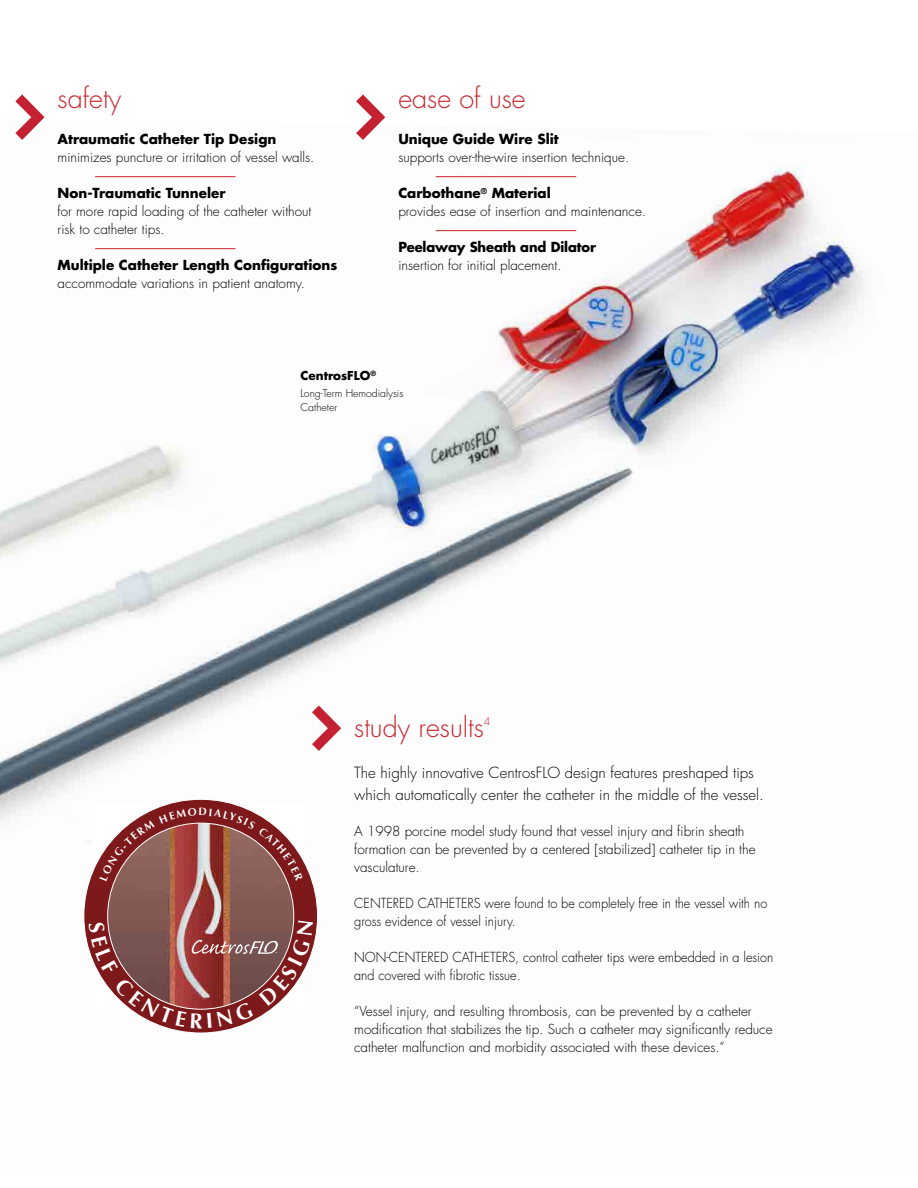
<style>
.page{position:relative;width:918px;height:1188px;background:#fff}
.page>*{position:absolute;margin:0;border:0;box-sizing:border-box;transform-origin:0 0}
.t1{font:300 27px "Futura";color:#c9252c}
.t2{font:300 15px/22.5px "Futura";color:#000}
.t3{font:300 13.5px/18px "Futura";color:#000}
.t4{font:300 13.5px/18px "Futura";color:#000;scale:.94 1}
.t5{font:700 13.5px "Futura";color:#000}
.t6{font:700 12px "Futura";color:#000}
.t7{font:300 10.5px/13.5px "Futura";color:#000}
.t8{font:300 10.5px "Futura";color:#c9252c}
.s1{font-weight:700}
</style>
<div class="page">
<img style="left:0;top:165px;width:864px;height:656px">
<hr style="left:95px;top:176px;width:141px;height:1px;background:#c9252c">
<hr style="left:95px;top:248px;width:141px;height:1px;background:#c9252c">
<svg style="left:15px;top:94px;width:30px;height:46px"></svg>
<hr style="left:436px;top:176px;width:140px;height:1px;background:#c9252c">
<hr style="left:436px;top:230px;width:140px;height:1px;background:#c9252c">
<svg style="left:356px;top:94px;width:29px;height:46px"></svg>
<svg style="left:312px;top:706px;width:29px;height:45px"></svg>
<svg style="left:83px;top:799px;width:235px;height:234px"></svg>
<svg style="left:89px;top:920px;width:224px;height:108px"></svg>
<svg style="left:100px;top:808px;width:203px;height:73px"></svg>
<h1 class="t1" style="left:58px;top:81px;width:65px">safety</h1>
<p class="t5" style="left:58px;top:130px;width:220px">Atraumatic Catheter Tip Design</p>
<p class="t3" style="left:58px;top:149px;width:258px">minimizes puncture or irritation of vessel walls.</p>
<p class="t5" style="left:58px;top:184px;width:169px">Non-Traumatic Tunneler</p>
<p class="t3" style="left:58px;top:203px;width:255px">for more rapid loading of the catheter without risk to catheter tips.</p>
<p class="t5" style="left:58px;top:256px;width:281px">Multiple Catheter Length Configurations</p>
<p class="t3" style="left:58px;top:275px;width:249px">accommodate variations in patient anatomy.</p>
<h1 class="t1" style="left:398px;top:81px;width:129px">ease of use</h1>
<p class="t5" style="left:398px;top:130px;width:162px">Unique Guide Wire Slit</p>
<p class="t3" style="left:398px;top:149px;width:232px">supports over-the-wire insertion technique.</p>
<p class="t3" style="left:398px;top:185px;width:249px"><span class="s1">Carbothane</span><sup>®</sup> <span class="s1">Material<br></span>provides ease of insertion and maintenance.</p>
<p class="t5" style="left:398px;top:238px;width:199px">Peelaway Sheath and Dilator</p>
<p class="t3" style="left:398px;top:257px;width:165px">insertion for initial placement.</p>
<p class="t6" style="left:301px;top:367px;width:77px">CentrosFLO<sup>®</sup></p>
<p class="t7" style="left:301px;top:387px;width:104px">Long-Term Hemodialysis<br>Catheter</p>
<h1 class="t1" style="left:354px;top:710px;width:131px">study results</h1>
<p class="t8" style="left:484px;top:715px;width:8px">4</p>
<p class="t2" style="left:354px;top:761px;width:411px">The highly innovative CentrosFLO design features preshaped tips which automatically center the catheter in the middle of the vessel.</p>
<p class="t3" style="left:354px;top:823px;width:403px">A 1998 porcine model study found that vessel injury and fibrin sheath formation can be prevented by a centered [stabilized] catheter tip in the vasculature.</p>
<p class="t4" style="left:354px;top:895px;width:441px">CENTERED CATHETERS were found to be completely free in the vessel with no gross evidence of vessel injury.</p>
<p class="t4" style="left:354px;top:949px;width:448px">NON-CENTERED CATHETERS, control catheter tips were embedded in a lesion and covered with fibrotic tissue.</p>
<p class="t3" style="left:354px;top:1003px;width:420px">“Vessel injury, and resulting thrombosis, can be prevented by a catheter modification that stabilizes the tip. Such a catheter may significantly reduce catheter malfunction and morbidity associated with these devices.”</p>
</div>
